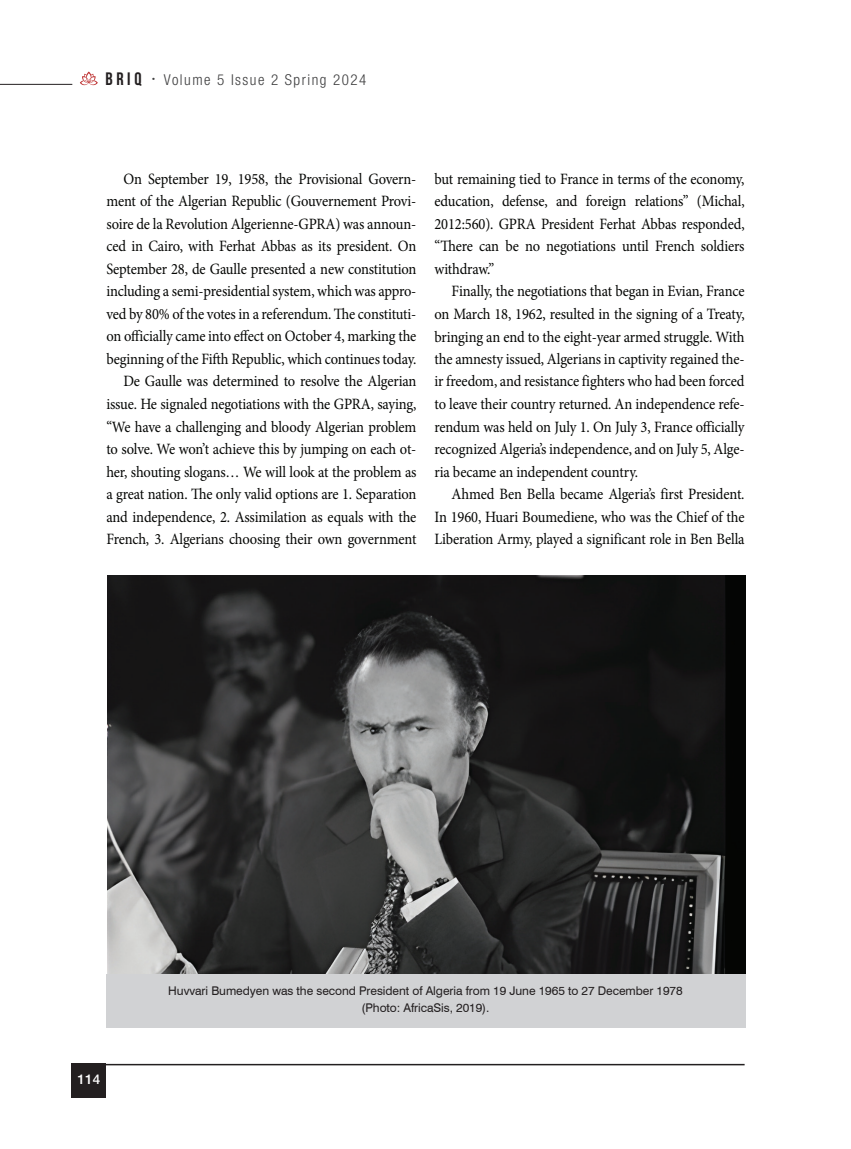
<style>
.page{position:relative;width:851px;height:1149px;background:#fff}
.page>*{position:absolute;margin:0;border:0;box-sizing:border-box;transform-origin:0 0}
.t1{font:15.75px/22.5px "Minion Pro";letter-spacing:-.01em;color:#040503;text-align:justify;scale:.92 1}
.t2{font:300 condensed 15px "Helvetica Neue LT Com";letter-spacing:.1em;color:#3e3e3f}
.t3{font:500 13.5px "Helvetica Neue LT Pro";color:#fff}
.t4{font:12px/16.5px "Swiss 721 BT";letter-spacing:-.005em;color:#231f20;text-align:center}
.s1{font-family:"Bebas Neue";font-weight:700;font-stretch:normal;font-size:18px;color:#231f20}
</style>
<div class="page">
<hr style="left:72px;top:1063px;width:672px;height:1px;background:#231f20">
<hr style="left:0;top:84px;width:72px;height:1px;background:#231f20">
<svg style="left:80px;top:71px;width:18px;height:14px"></svg>
<div style="left:72px;top:1063px;width:34px;height:34px;background:#231f20"></div>
<img style="left:107px;top:575px;width:638px;height:399px">
<div style="left:105px;top:974px;width:640px;height:53px;background:#d1d2d4"></div>
<p class="t2" style="left:105px;top:71px;width:262px"><span class="s1">BRIq</span> <sup>•</sup> Volume 5 Issue 2 Spring 2024</p>
<p class="t1" style="left:106px;top:167px;width:338px;text-align:right">On September 19, 1958, the Provisional Govern&shy;ment of the Algerian Republic (Gouvernement Provi&shy;soire de la Revolution Algerienne-GPRA) was announ&shy;ced in Cairo, with Ferhat Abbas as its president. On September 28, de Gaulle presented a new constitution including a semi-presidential system, which was appro&shy;ved by 80% of the votes in a referendum. The constituti&shy;on officially came into effect on October 4, marking the beginning of the Fifth Republic, which continues today.<br>De Gaulle was determined to resolve the Algerian issue. He signaled negotiations with the GPRA, saying, “We have a challenging and bloody Algerian problem to solve. We won’t achieve this by jumping on each ot&shy;her, shouting slogans… We will look at the problem as a great nation. The only valid options are 1. Separation and independence, 2. Assimilation as equals with the French, 3. Algerians choosing their own government</p>
<p class="t1" style="left:434px;top:167px;width:338px">but remaining tied to France in terms of the economy, education, defense, and foreign relations” (Michal, 2012:560). GPRA President Ferhat Abbas responded, “There can be no negotiations until French soldiers withdraw.”</p>
<p class="t1" style="left:434px;top:280px;width:338px;text-indent:17px">Finally, the negotiations that began in Evian, France on March 18, 1962, resulted in the signing of a Treaty, bringing an end to the eight-year armed struggle. With the amnesty issued, Algerians in captivity regained the&shy;ir freedom, and resistance fighters who had been forced to leave their country returned. An independence refe&shy;rendum was held on July 1. On July 3, France officially recognized Algeria’s independence, and on July 5, Alge&shy;ria became an independent country.</p>
<p class="t1" style="left:434px;top:482px;width:338px;text-indent:17px">Ahmed Ben Bella became Algeria’s first President.<br>In 1960, Huari Boumediene, who was the Chief of the Liberation Army, played a significant role in Ben Bella</p>
<p class="t3" style="left:78px;top:1070px;width:24px">114</p>
<p class="t4" style="left:168px;top:981px;width:516px">Huvvari Bumedyen was the second President of Algeria from 19 June 1965 to 27 December 1978 (Photo: AfricaSis, 2019).</p>
</div>
